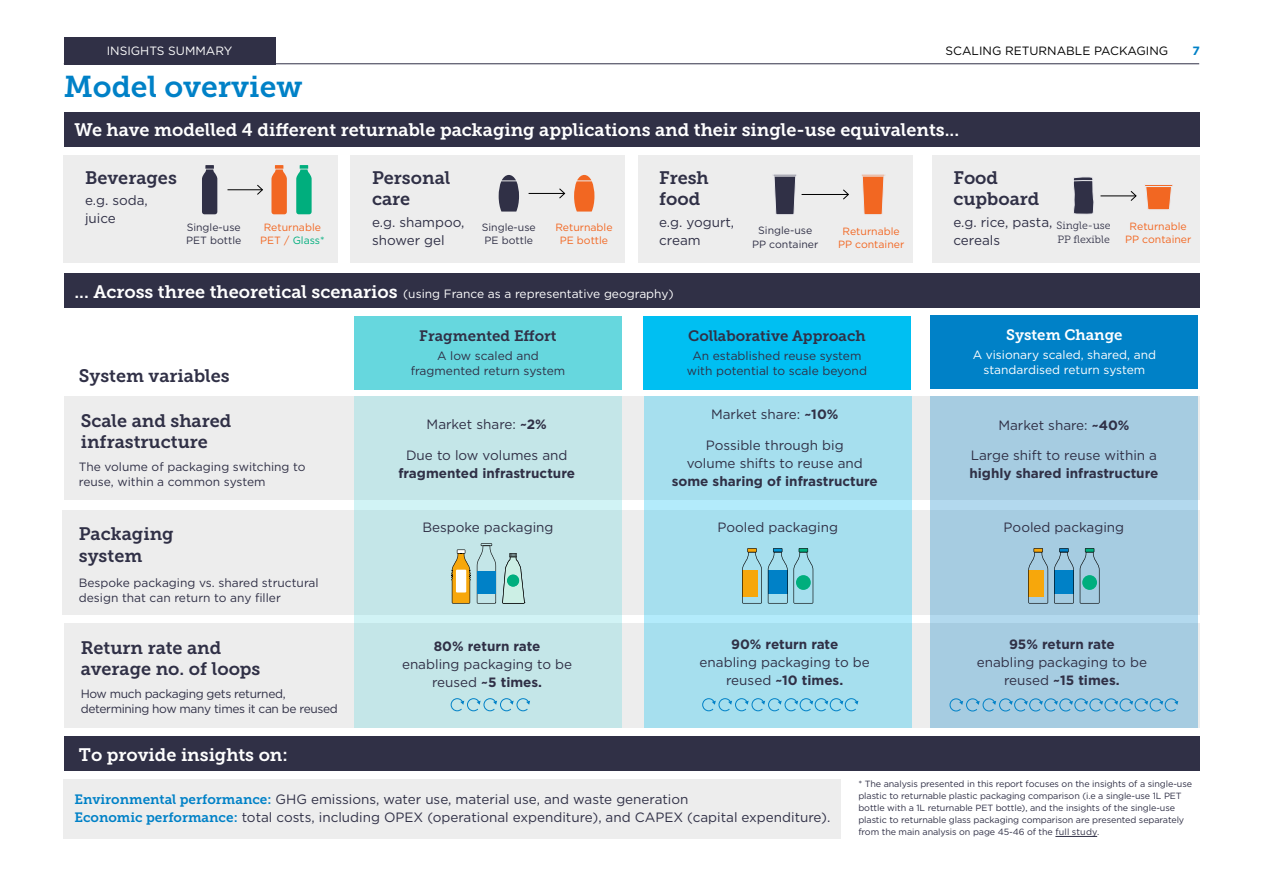
<style>
.page{position:relative;width:1263px;height:893px;background:#fff}
.page>*{position:absolute;margin:0;border:0;box-sizing:border-box;transform-origin:0 0}
.t1{font:30px "Museo Slab 700";color:#0081c7}
.t2{font:18px/21px "Museo Slab 700";color:#303046}
.t3{font:18px "Museo Slab 700";color:#fff}
.t4{font:15px "Museo Slab 700";color:#303046}
.t5{font:15px "Museo Slab 700";color:#fff}
.t6{font:13.5px/18px "Gotham";color:#303046}
.t7{font:700 13.5px "Gotham";color:#303046}
.t8{font:12px/15px "Gotham";color:#303046;text-align:center}
.t9{font:12px/15px "Gotham";color:#fff;text-align:center}
.t10{font:12px/15px "Gotham";letter-spacing:-.03em;color:#303046}
.t11{font:12px "Gotham";color:#000}
.t12{font:700 12px "Gotham";color:#0081c7}
.t13{font:10.5px/13.5px "Gotham";color:#f26722;text-align:center}
.t14{font:10.5px/13.5px "Gotham";color:#303046}
.t15{font:10.5px/13.5px "Museo Slab 300";color:#303046}
.t16{font:9px/12px "Gotham";letter-spacing:-.01em;color:#303046}
.s1{color:#00ae7d}
.s2{font-family:"Museo Slab 700";font-size:18px}
.s3{font-weight:700}
.s4{font-family:"Museo Slab 700";color:#0081c7}
</style>
<div class="page">
<div style="left:64px;top:37px;width:211px;height:27px;background:#303046"></div>
<hr style="left:64px;top:63px;width:1135px;height:1px;background:#303046">
<div style="left:64px;top:737px;width:1135px;height:34px;background:#303046"></div>
<div style="left:64px;top:113px;width:1135px;height:34px;background:#303046"></div>
<div style="left:64px;top:273px;width:1135px;height:34px;background:#303046"></div>
<div style="left:64px;top:155px;width:274px;height:108px;background:#ededed"></div>
<div style="left:64px;top:779px;width:777px;height:59px;background:#ededed"></div>
<div style="left:64px;top:397px;width:1135px;height:103px;background:#ededed"></div>
<div style="left:351px;top:155px;width:274px;height:108px;background:#ededed"></div>
<div style="left:62px;top:510px;width:1137px;height:105px;background:#ededed"></div>
<div style="left:64px;top:623px;width:1135px;height:105px;background:#ededed"></div>
<div style="left:930px;top:315px;width:268px;height:73px;background:#0081c7"></div>
<div style="left:643px;top:316px;width:268px;height:73px;background:#00bff2"></div>
<div style="left:930px;top:397px;width:268px;height:331px;background:linear-gradient(to right,#a7cde2,#a7cde2)"></div>
<div style="left:644px;top:397px;width:268px;height:331px;background:#a6dfee"></div>
<svg style="left:742px;top:548px;width:20px;height:56px"></svg>
<svg style="left:768px;top:548px;width:45px;height:56px"></svg>
<div style="left:796px;top:575px;width:15px;height:15px;background:#00ae7d;border-radius:50%"></div>
<svg style="left:1028px;top:548px;width:20px;height:56px"></svg>
<svg style="left:1080px;top:548px;width:19px;height:56px"></svg>
<div style="left:1082px;top:575px;width:15px;height:15px;background:#00ae7d;border-radius:50%"></div>
<svg style="left:1054px;top:548px;width:20px;height:56px"></svg>
<div style="left:354px;top:316px;width:268px;height:73px;background:#66d7de"></div>
<div style="left:354px;top:397px;width:268px;height:331px;background:#c4e6e8"></div>
<svg style="left:477px;top:543px;width:19px;height:61px"></svg>
<div style="left:477px;top:571px;width:19px;height:23px;background:#0081c7"></div>
<svg style="left:451px;top:549px;width:20px;height:55px"></svg>
<svg style="left:502px;top:553px;width:23px;height:51px"></svg>
<div style="left:456px;top:570px;width:10px;height:22px;background:#fff"></div>
<svg style="left:450px;top:698px;width:80px;height:14px"></svg>
<svg style="left:702px;top:698px;width:156px;height:14px"></svg>
<svg style="left:949px;top:698px;width:229px;height:14px;background:#88bedc"></svg>
<hr style="left:227px;top:189px;width:35px;height:1px;background:#000">
<svg style="left:256px;top:184px;width:7px;height:11px"></svg>
<hr style="left:529px;top:193px;width:36px;height:1px;background:#000">
<svg style="left:559px;top:188px;width:6px;height:11px"></svg>
<svg style="left:271px;top:165px;width:16px;height:49px"></svg>
<svg style="left:296px;top:165px;width:16px;height:49px"></svg>
<svg style="left:202px;top:165px;width:15px;height:49px"></svg>
<div style="left:638px;top:155px;width:274px;height:108px;background:#ededed"></div>
<hr style="left:801px;top:194px;width:47px;height:1px;background:#000">
<svg style="left:843px;top:189px;width:6px;height:11px"></svg>
<svg style="left:774px;top:176px;width:22px;height:39px"></svg>
<div style="left:772px;top:174px;width:25px;height:2px;border:1px solid #eaeaed"></div>
<svg style="left:862px;top:176px;width:22px;height:39px"></svg>
<div style="left:861px;top:174px;width:24px;height:2px;border:1px solid #eaeaed"></div>
<div style="left:932px;top:155px;width:267px;height:108px;background:#ededed"></div>
<hr style="left:1100px;top:196px;width:36px;height:1px;background:#000">
<svg style="left:1130px;top:191px;width:7px;height:10px"></svg>
<svg style="left:1145px;top:185px;width:28px;height:25px"></svg>
<svg style="left:1073px;top:177px;width:21px;height:38px"></svg>
<svg style="left:499px;top:175px;width:20px;height:37px"></svg>
<svg style="left:574px;top:175px;width:20px;height:37px"></svg>
<hr style="left:1055px;top:836px;width:42px;height:1px;background:#303046">
<p class="t9" style="left:107px;top:43px;width:127px">INSIGHTS SUMMARY</p>
<p class="t11" style="left:945px;top:43px;width:224px">SCALING RETURNABLE PACKAGING</p>
<p class="t12" style="left:1192px;top:43px;width:9px">7</p>
<h1 class="t1" style="left:64px;top:69px;width:240px">Model overview</h1>
<h2 class="t3" style="left:74px;top:120px;width:886px">We have modelled 4 different returnable packaging applications and their single-use equivalents...</h2>
<h2 class="t2" style="left:372px;top:167px;width:80px">Personal care</h2>
<p class="t6" style="left:372px;top:213px;width:94px">e.g. shampoo, shower gel</p>
<h2 class="t2" style="left:659px;top:167px;width:51px">Fresh food</h2>
<p class="t6" style="left:659px;top:213px;width:77px">e.g. yogurt, cream</p>
<p class="t14" style="left:752px;top:223px;width:68px;text-align:center">Single-use<br>PP container</p>
<p class="t13" style="left:838px;top:224px;width:68px">Returnable<br>PP container</p>
<h2 class="t2" style="left:85px;top:167px;width:93px">Beverages</h2>
<p class="t6" style="left:85px;top:191px;width:64px">e.g. soda, juice</p>
<p class="t13" style="left:260px;top:220px;width:66px">Returnable<br>PET / <span class="s1">Glass*</span></p>
<p class="t13" style="left:555px;top:220px;width:59px">Returnable<br>PE bottle</p>
<p class="t9" style="left:74px;top:286px;width:601px"><span class="s2">... Across three theoretical scenarios</span> (using France as a representative geography)</p>
<p class="t14" style="left:186px;top:220px;width:57px">Single-use<br>PET bottle</p>
<p class="t14" style="left:482px;top:220px;width:56px">Single-use<br>PE bottle</p>
<h2 class="t2" style="left:79px;top:366px;width:152px">System variables</h2>
<h2 class="t2" style="left:81px;top:410px;width:152px">Scale and shared infrastructure</h2>
<p class="t8" style="left:79px;top:459px;width:228px;text-align:left">The volume of packaging switching to reuse, within a common system</p>
<h2 class="t2" style="left:79px;top:524px;width:96px">Packaging system</h2>
<p class="t8" style="left:79px;top:574px;width:241px;text-align:left">Bespoke packaging vs. shared structural design that can return to any filler</p>
<h2 class="t2" style="left:81px;top:637px;width:181px">Return rate and average no. of loops</h2>
<p class="t10" style="left:81px;top:686px;width:259px">How much packaging gets returned, determining how many times it can be reused</p>
<h2 class="t3" style="left:79px;top:745px;width:211px">To provide insights on:</h2>
<p class="t4" style="left:419px;top:327px;width:139px">Fragmented Effort</p>
<p class="t8" style="left:411px;top:348px;width:156px">A low scaled and fragmented return system</p>
<p class="t6" style="left:427px;top:415px;width:122px">Market share: <span class="s3">~2%</span></p>
<p class="t6" style="left:406px;top:446px;width:163px">Due to low volumes and</p>
<p class="t7" style="left:398px;top:464px;width:178px">fragmented infrastructure</p>
<p class="t6" style="left:422px;top:518px;width:133px">Bespoke packaging</p>
<p class="t7" style="left:434px;top:637px;width:108px">80% return rate</p>
<p class="t6" style="left:402px;top:655px;width:172px;text-align:center">enabling packaging to be reused <span class="s3">~5 times.</span></p>
<p class="t4" style="left:688px;top:327px;width:179px">Collaborative Approach</p>
<p class="t8" style="left:687px;top:348px;width:182px">An established reuse system with potential to scale beyond</p>
<p class="t6" style="left:711px;top:405px;width:129px">Market share: <span class="s3">~10%</span></p>
<p class="t6" style="left:687px;top:436px;width:178px;text-align:center">Possible through big volume shifts to reuse and</p>
<p class="t7" style="left:672px;top:472px;width:208px">some sharing of infrastructure</p>
<p class="t6" style="left:717px;top:518px;width:122px">Pooled packaging</p>
<p class="t7" style="left:731px;top:635px;width:109px">90% return rate</p>
<p class="t6" style="left:700px;top:653px;width:172px;text-align:center">enabling packaging to be reused <span class="s3">~10 times.</span></p>
<h2 class="t2" style="left:953px;top:167px;width:88px">Food cupboard</h2>
<p class="t6" style="left:953px;top:213px;width:101px">e.g. rice, pasta, cereals</p>
<p class="t15" style="left:1056px;top:219px;width:56px">Single-use<br>PP flexible</p>
<p class="t13" style="left:1125px;top:219px;width:68px">Returnable<br>PP container</p>
<p class="t5" style="left:1006px;top:326px;width:118px">System Change</p>
<p class="t9" style="left:973px;top:347px;width:185px">A visionary scaled, shared, and standardised return system</p>
<p class="t6" style="left:998px;top:415px;width:133px">Market share: <span class="s3">~40%</span></p>
<p class="t6" style="left:971px;top:446px;width:188px">Large shift to reuse within a</p>
<p class="t7" style="left:969px;top:464px;width:190px">highly shared infrastructure</p>
<p class="t6" style="left:1004px;top:518px;width:122px">Pooled packaging</p>
<p class="t7" style="left:1009px;top:635px;width:107px">95% return rate</p>
<p class="t6" style="left:977px;top:653px;width:172px;text-align:center">enabling packaging to be reused <span class="s3">~15 times.</span></p>
<p class="t6" style="left:74px;top:790px;width:757px"><span class="s4">Environmental performance:</span> GHG emissions, water use, material use, and waste generation<br><span class="s4">Economic performance:</span> total costs, including OPEX (operational expenditure), and CAPEX (capital expenditure).</p>
<p class="t16" style="left:858px;top:777px;width:335px">* The analysis presented in this report focuses on the insights of a single-use plastic to returnable plastic packaging comparison (i.e a single-use 1L PET bottle with a 1L returnable PET bottle), and the insights of the single-use plastic to returnable glass packaging comparison are presented separately from the main analysis on page 45-46 of the full study.</p>
</div>
